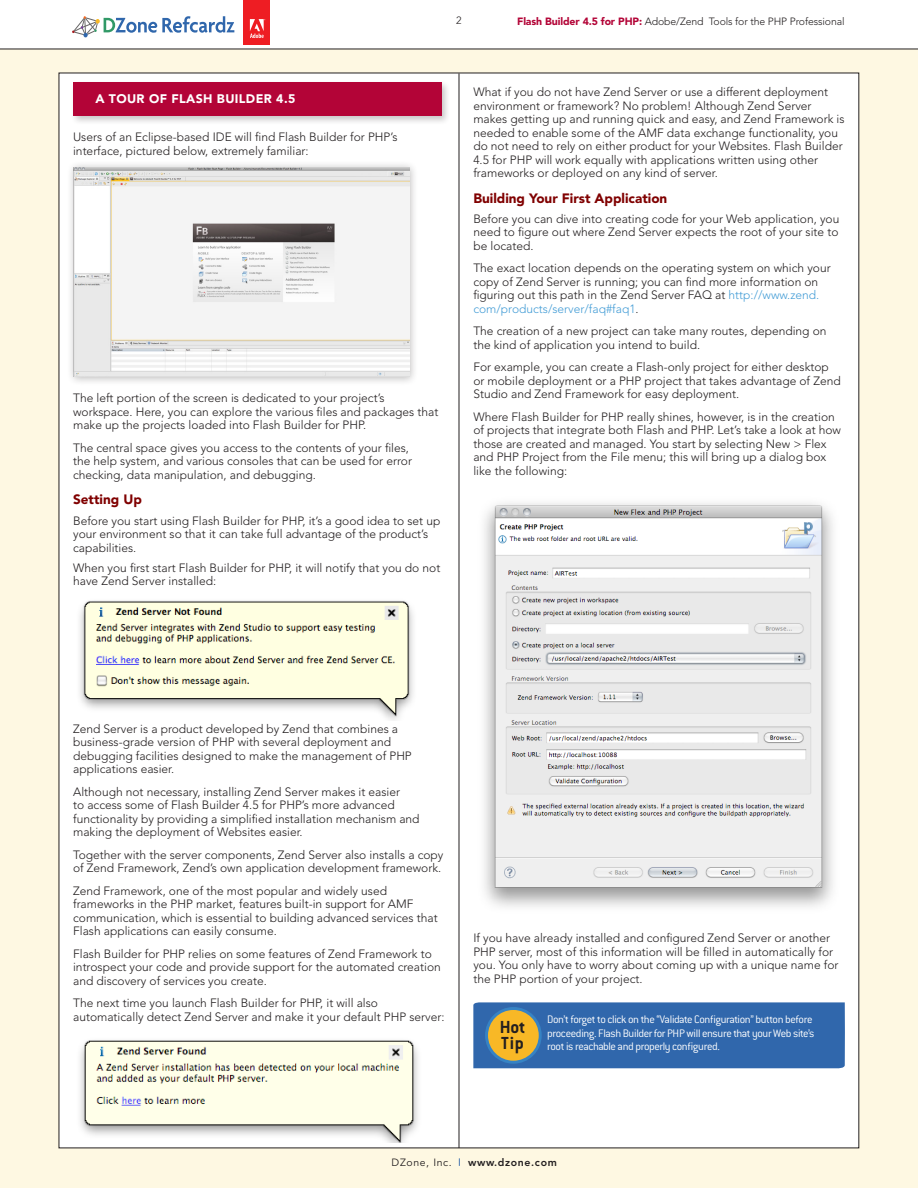
<style>
.page{position:relative;width:918px;height:1188px;background:#fff}
.page>*{position:absolute;margin:0;border:0;box-sizing:border-box;transform-origin:0 0}
.t1{font:700 19.2px/16.2px "Conduit ITC";letter-spacing:.02em;color:#231f20}
.Section_Subhead{font:900 13.5px "Avenir";color:#800000}
.t2{font:900 12.3px "Avenir";letter-spacing:.03em;color:#fff}
.Body_Copy{font:300 12px/13.5px "Avenir";color:#231f20}
.Section_Subhead-2{font:300 12px/13.5px "Avenir";color:#231f20}
.t3{font:300 12px/13.5px "Conduit ITC";letter-spacing:-.035em;color:#fff}
.t4{font:300 10.5px "Avenir";letter-spacing:-.01em;color:#231f20}
.t5{font:800 10.5px "Avenir";letter-spacing:.06em;color:#231f20}
.s1{font-weight:900;color:#b30437}
.s2{color:#449dd6}
.s3{font-weight:400}
.s4{font-weight:900;font-size:7.5px;color:#3067ac}
</style>
<div class="page">
<div style="left:0;top:49px;width:918px;height:1139px;background:#fef8e2"></div>
<div style="left:59px;top:73px;width:800px;height:1075px;background:#fff"></div>
<hr style="left:0;top:49px;width:918px;height:1px;background:#231f20">
<svg style="left:72px;top:16px;width:162px;height:21px"></svg>
<hr style="left:459px;top:73px;width:1px;height:1075px;background:#231f20">
<div style="left:70px;top:80px;width:381px;height:45px;background:#231f20;opacity:.25"></div>
<div style="left:73px;top:83px;width:369px;height:33px;background:#b30437"></div>
<div style="left:66px;top:160px;width:352px;height:226px;background:#231f20;opacity:.3"></div>
<img style="left:73px;top:167px;width:336px;height:210px">
<img style="left:80px;top:600px;width:333px;height:120px">
<img style="left:80px;top:1040px;width:338px;height:103px">
<img style="left:484px;top:503px;width:349px;height:404px">
<div style="left:473px;top:1002px;width:372px;height:66px;background:#3067ac"></div>
<div style="left:487px;top:1009px;width:53px;height:53px;background:#f8b826;border-radius:50%"></div>
<div style="left:485px;top:1007px;width:57px;height:57px;border:3px solid #3683c4;border-radius:50%"></div>
<div style="left:244px;top:0;width:26px;height:44px;background:#ee1d23"></div>
<svg style="left:250px;top:19px;width:15px;height:19px"></svg>
<p class="t4" style="left:456px;top:14px;width:7px">2</p>
<p class="t4" style="left:517px;top:15px;width:329px"><span class="s1">Flash Builder 4.5 for PHP:</span> Adobe/Zend Tools for the PHP Professional</p>
<p class="t2" style="left:95px;top:91px;width:202px">A TOUR OF FLASH BUILDER 4.5</p>
<p class="Body_Copy" style="left:73px;top:130px;width:326px">Users of an Eclipse-based IDE will find Flash Builder for PHP’s interface, pictured below, extremely familiar:</p>
<p class="Body_Copy" style="left:73px;top:392px;width:367px">The left portion of the screen is dedicated to your project’s workspace. Here, you can explore the various files and packages that make up the projects loaded into Flash Builder for PHP.</p>
<p class="Body_Copy" style="left:73px;top:441px;width:340px">The central space gives you access to the contents of your files, the help system, and various consoles that can be used for error checking, data manipulation, and debugging.</p>
<p class="Section_Subhead" style="left:73px;top:492px;width:70px">Setting Up</p>
<p class="Section_Subhead-2" style="left:73px;top:514px;width:369px">Before you start using Flash Builder for PHP, it’s a good idea to set up your environment so that it can take full advantage of the product’s capabilities.</p>
<p class="Section_Subhead-2" style="left:73px;top:561px;width:369px">When you first start Flash Builder for PHP, it will notify that you do not have Zend Server installed:</p>
<p class="Body_Copy" style="left:473px;top:85px;width:373px">What if you do not have Zend Server or use a different deployment environment or framework? No problem! Although Zend Server makes getting up and running quick and easy, and Zend Framework is needed to enable some of the AMF data exchange functionality, you do not need to rely on either product for your Websites. Flash Builder 4.5 for PHP will work equally with applications written using other frameworks or deployed on any kind of server.</p>
<p class="Section_Subhead" style="left:473px;top:190px;width:196px">Building Your First Application</p>
<p class="Body_Copy" style="left:473px;top:212px;width:368px;text-align:justify">Before you can dive into creating code for your Web application, you need to figure out where Zend Server expects the root of your site to be located.</p>
<p class="Body_Copy" style="left:473px;top:262px;width:359px">The exact location depends on the operating system on which your copy of Zend Server is running; you can find more information on figuring out this path in the Zend Server FAQ at <span class="s2">http://www.zend. com/products/server/faq#faq1</span>.</p>
<p class="Body_Copy" style="left:473px;top:325px;width:355px">The creation of a new project can take many routes, depending on the kind of application you intend to build.</p>
<p class="Body_Copy" style="left:473px;top:361px;width:369px">For example, you can create a Flash-only project for either desktop or mobile deployment or a PHP project that takes advantage of Zend<br>Studio and Zend Framework for easy deployment.</p>
<p class="Body_Copy" style="left:473px;top:410px;width:369px">Where Flash Builder for PHP really shines, however, is in the creation of projects that integrate both Flash and PHP. Let’s take a look at how those are created and managed. You start by selecting New &gt; Flex and PHP Project from the File menu; this will bring up a dialog box like the following:</p>
<p class="Body_Copy" style="left:73px;top:722px;width:340px">Zend Server is a product developed by Zend that combines a business-grade version of PHP with several deployment and debugging facilities designed to make the management of PHP applications easier.</p>
<p class="Body_Copy" style="left:73px;top:785px;width:348px">Although not necessary, installing Zend Server makes it easier<br>to access some of Flash Builder 4.5 for PHP’s more advanced functionality by providing a simplified installation mechanism and making the deployment of Websites easier.</p>
<p class="Body_Copy" style="left:73px;top:848px;width:372px">Together with the server components, Zend Server also installs a copy of Zend Framework, Zend’s own application development framework.</p>
<p class="Body_Copy" style="left:73px;top:884px;width:366px">Zend Framework, one of the most popular and widely used frameworks in the PHP market, features built-in support for AMF communication, which is essential to building advanced services that Flash applications can easily consume.</p>
<p class="Body_Copy" style="left:73px;top:947px;width:369px">Flash Builder for PHP relies on some features of Zend Framework to introspect your code and provide support for the automated creation and discovery of services you create.</p>
<p class="Body_Copy" style="left:73px;top:996px;width:373px">The next time you launch Flash Builder for PHP, it will also automatically detect Zend Server and make it your default PHP server:</p>
<p class="Body_Copy" style="left:473px;top:931px;width:367px">If you have already installed and configured Zend Server or another PHP server, most of this information will be filled in automatically for you. You only have to worry about coming up with a unique name for the PHP portion of your project.</p>
<p class="t1" style="left:500px;top:1018px;width:27px">Hot<br>Tip</p>
<p class="t3" style="left:547px;top:1013px;width:269px">Don’t forget to click on the “Validate Configuration” button before proceeding. Flash Builder for PHP will ensure that your Web site’s root is reachable and properly configured.</p>
<p class="t5" style="left:392px;top:1156px;width:167px"><span class="s3">DZone, Inc.</span> <span class="s4">|</span> www.dzone.com</p>
</div>
